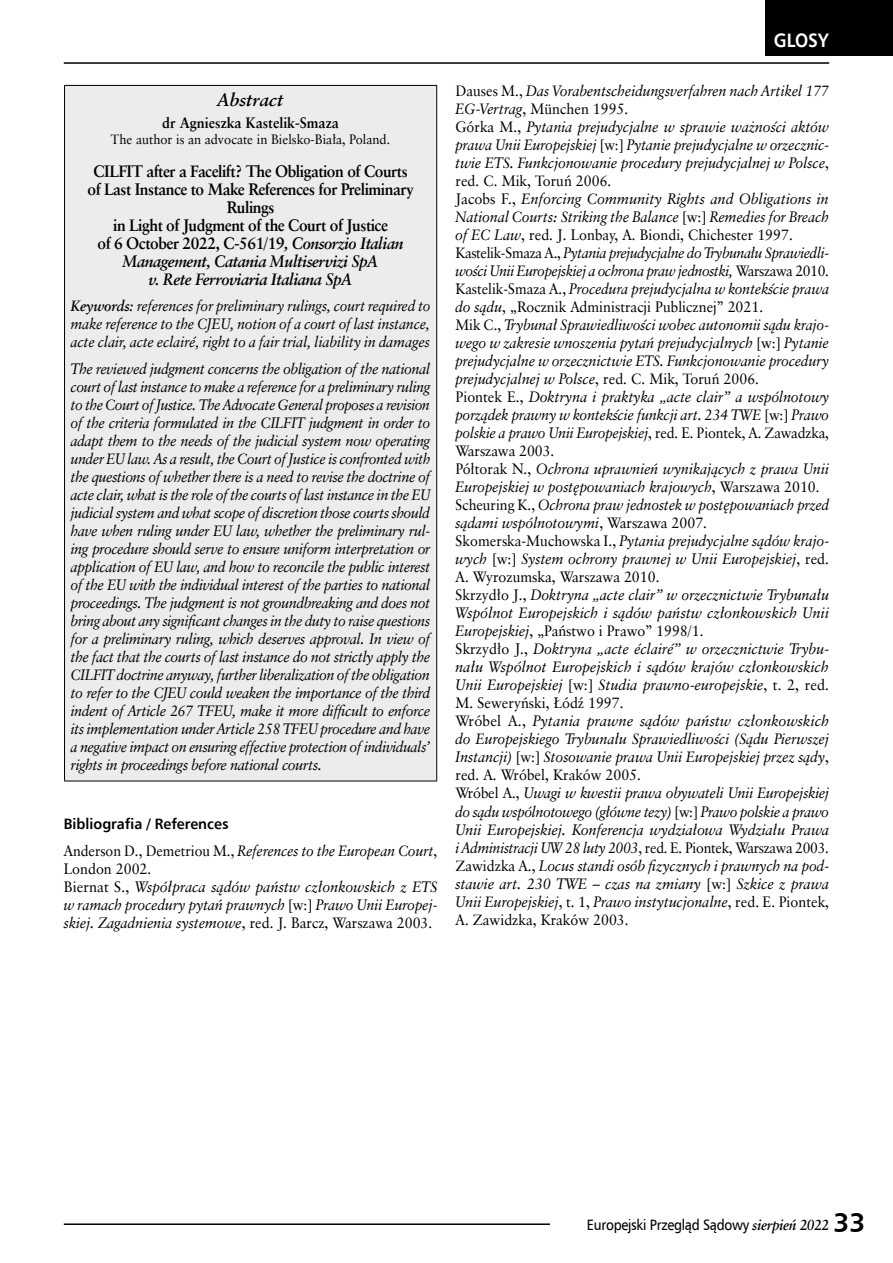
<style>
.page{position:relative;width:893px;height:1263px;background:#fff}
.page>*{position:absolute;margin:0;border:0;box-sizing:border-box;transform-origin:0 0}
.t1{font:700 27px "Humnst 777 EU";color:#000}
.t2{font:700 19.5px "Humnst 777 EU";color:#fff;scale:.9 1}
.t3{font:italic 700 18px "Class Garmnd EU";color:#000}
.t4{font:700 16.5px/18px "Class Garmnd EU";letter-spacing:-.03em;color:#000;text-align:center;scale:.95 1}
.t5{font:italic 15px/18px "Class Garmnd EU";color:#000;text-align:justify;scale:.95 1}
.t6{font:italic 15px/18px "Class Garmnd EU";color:#000;scale:.94 1}
.t7{font:italic 15px/18px "Class Garmnd EU";color:#000;text-align:justify;scale:.93 1}
.t8{font:15px "Humnst 777 EU";letter-spacing:-.02em;color:#000;scale:.9 1}
.t9{font:700 15px "Class Garmnd EU";color:#000;scale:.95 1}
.t10{font:700 15px "Humnst 777 EU";color:#000;scale:.95 1}
.t11{font:13.5px "Class Garmnd EU";color:#000;scale:.95 1}
.s1{font-style:italic}
.s2{font-weight:700}
.s3{font-style:normal}
.s4{font-family:"Class Garmnd EU";font-weight:700;font-style:italic}
</style>
<div class="page">
<hr style="left:64px;top:62px;width:765px;height:2px;background:#000">
<div style="left:765px;top:0;width:128px;height:56px;background:#000"></div>
<hr style="left:64px;top:1223px;width:486px;height:2px;background:#000">
<div style="left:65px;top:85px;width:372px;height:696px;background:#ececed"></div>
<hr style="left:64px;top:85px;width:373px;height:1px;background:#000">
<hr style="left:64px;top:86px;width:1px;height:695px;background:#000">
<hr style="left:436px;top:86px;width:1px;height:695px;background:#000">
<hr style="left:64px;top:781px;width:373px;height:1px;background:#000">
<p class="t3" style="left:218px;top:88px;width:68px">Abstract</p>
<p class="t9" style="left:162px;top:113px;width:188px">dr Agnieszka Kastelik-Smaza</p>
<p class="t11" style="left:111px;top:131px;width:296px">The author is an advocate in Bielsko-Biała, Poland.</p>
<p class="t4" style="left:87px;top:162px;width:345px">CILFIT after a Facelift? The Obligation of Courts of Last Instance to Make References for Preliminary Rulings<br>in Light of Judgment of the Court of Justice<br>of 6 October 2022, C-561/19<span class="s1">, Consorzio Italian Management, Catania Multiservizi SpA<br>v. Rete Ferroviaria Italiana SpA</span></p>
<p class="t7" style="left:71px;top:297px;width:388px"><span class="s2">Keywords:</span> references for preliminary rulings, court required to make reference to the CJEU, notion of a court of last instance, acte clair, acte eclairé, right to a fair trial, liability in damages</p>
<p class="t5" style="left:71px;top:359px;width:380px">The reviewed judgment concerns the obligation of the national court of last instance to make a reference for a preliminary ruling to the Court of Justice. The Advocate General proposes a revision of the criteria formulated in the CILFIT judgment in order to adapt them to the needs of the judicial system now operating under EU law. As a result, the Court of Justice is confronted with the questions of whether there is a need to revise the doctrine of acte clair, what is the role of the courts of last instance in the EU judicial system and what scope of discretion those courts should have when ruling under EU law, whether the preliminary rul&shy;ing procedure should serve to ensure uniform interpretation or application of EU law, and how to reconcile the public interest of the EU with the individual interest of the parties to national proceedings. The judgment is not groundbreaking and does not bring about any significant changes in the duty to raise questions for a preliminary ruling, which deserves approval. In view of the fact that the courts of last instance do not strictly apply the CILFIT doctrine anyway, further liberalization of the obligation to refer to the CJEU could weaken the importance of the third indent of Article 267 TFEU, make it more difficult to enforce its implementation under Article 258 TFEU procedure and have a negative impact on ensuring effective protection of individuals’ rights in proceedings before national courts.</p>
<p class="t10" style="left:64px;top:815px;width:175px">Bibliografia / References</p>
<p class="t6" style="left:64px;top:841px;width:399px"><span class="s3">Anderson D., Demetriou M.,</span> References to the European Court<span class="s3">, London 2002.<br>Biernat S.,</span> Współpraca sądów państw członkowskich z ETS w ramach procedury pytań prawnych <span class="s3">[w:]</span> Prawo Unii Europej&shy;skiej. Zagadnienia systemowe<span class="s3">, red. J. Barcz, Warszawa 2003.</span></p>
<h2 class="t2" style="left:774px;top:28px;width:62px">GLOSY</h2>
<p class="t5" style="left:455px;top:82px;width:395px;text-align:left"><span class="s3">Dauses M.,</span> Das Vorabentscheidungsverfahren nach Artikel 177<br>EG-Vertrag<span class="s3">, München 1995.<br>Górka M.,</span> Pytania prejudycjalne w sprawie ważności aktów prawa Unii Europejskiej <span class="s3">[w:]</span> Pytanie prejudycjalne w orzecznic&shy;twie ETS. Funkcjonowanie procedury prejudycjalnej w Polsce<span class="s3">, red. C. Mik, Toruń 2006.<br>Jacobs F.,</span> Enforcing Community Rights and Obligations in National Courts: Striking the Balance <span class="s3">[w:]</span> Remedies for Breach of EC Law<span class="s3">, red. J. Lonbay, A. Biondi, Chichester 1997.<br>Kastelik-Smaza A.,</span> Pytania prejudycjalne do Trybunału Sprawiedli&shy;wości Unii Europejskiej a ochrona praw jednostki, <span class="s3">Warszawa 2010.<br>Kastelik-Smaza A.,</span> Procedura prejudycjalna w kontekście prawa do sądu<span class="s3">, „Rocznik Administracji Publicznej” 2021.<br>Mik C.,</span> Trybunał Sprawiedliwości wobec autonomii sądu krajo&shy;wego w zakresie wnoszenia pytań prejudycjalnych <span class="s3">[w:]</span> Pytanie prejudycjalne w orzecznictwie ETS. Funkcjonowanie procedury prejudycjalnej w Polsce<span class="s3">, red. C. Mik, Toruń 2006.<br>Piontek E.,</span> Doktryna i praktyka „acte clair” a wspólnotowy porządek prawny w kontekście funkcji art. 234 TWE <span class="s3">[w:]</span> Prawo polskie a prawo Unii Europejskiej<span class="s3">, red. E. Piontek, A. Zawadzka, Warszawa 2003.<br>Półtorak N.,</span> Ochrona uprawnień wynikających z prawa Unii Europejskiej w postępowaniach krajowych<span class="s3">, Warszawa 2010.<br>Scheuring K.,</span> Ochrona praw jednostek w postępowaniach przed sądami wspólnotowymi<span class="s3">, Warszawa 2007.<br>Skomerska-Muchowska I.,</span> Pytania prejudycjalne sądów krajo&shy;wych <span class="s3">[w:]</span> System ochrony prawnej w Unii Europejskiej<span class="s3">, red.<br>A. Wyrozumska, Warszawa 2010.<br>Skrzydło J.,</span> Doktryna „acte clair” w orzecznictwie Trybunału Wspólnot Europejskich i sądów państw członkowskich Unii Europejskiej<span class="s3">, „Państwo i Prawo” 1998/1.<br>Skrzydło J.,</span> Doktryna „acte éclairé” w orzecznictwie Trybu&shy;nału Wspólnot Europejskich i sądów krajów członkowskich Unii Europejskiej <span class="s3">[w:]</span> Studia prawno-europejskie<span class="s3">, t. 2, red.<br>M. Seweryński, Łódź 1997.<br>Wróbel A.,</span> Pytania prawne sądów państw członkowskich do Europejskiego Trybunału Sprawiedliwości (Sądu Pierwszej Instancji) <span class="s3">[w:]</span> Stosowanie prawa Unii Europejskiej przez sądy<span class="s3">, red. A. Wróbel, Kraków 2005.<br>Wróbel A.,</span> Uwagi w kwestii prawa obywateli Unii Europejskiej do sądu wspólnotowego (główne tezy) <span class="s3">[w:]</span> Prawo polskie a prawo Unii Europejskiej. Konferencja wydziałowa Wydziału Prawa i Administracji UW 28 luty 2003<span class="s3">, red. E. Piontek, Warszawa 2003.<br>Zawidzka A.,</span> Locus standi osób fizycznych i prawnych na pod&shy;stawie art. 230 TWE – czas na zmiany <span class="s3">[w:]</span> Szkice z prawa Unii Europejskiej<span class="s3">, t. 1,</span> Prawo instytucjonalne<span class="s3">, red. E. Piontek, A. Zawidzka, Kraków 2003.</span></p>
<h1 class="t1" style="left:833px;top:1206px;width:34px">33</h1>
<p class="t8" style="left:587px;top:1215px;width:271px">Europejski Przegląd Sądowy <span class="s4">sierpień 2022</span></p>
</div>
